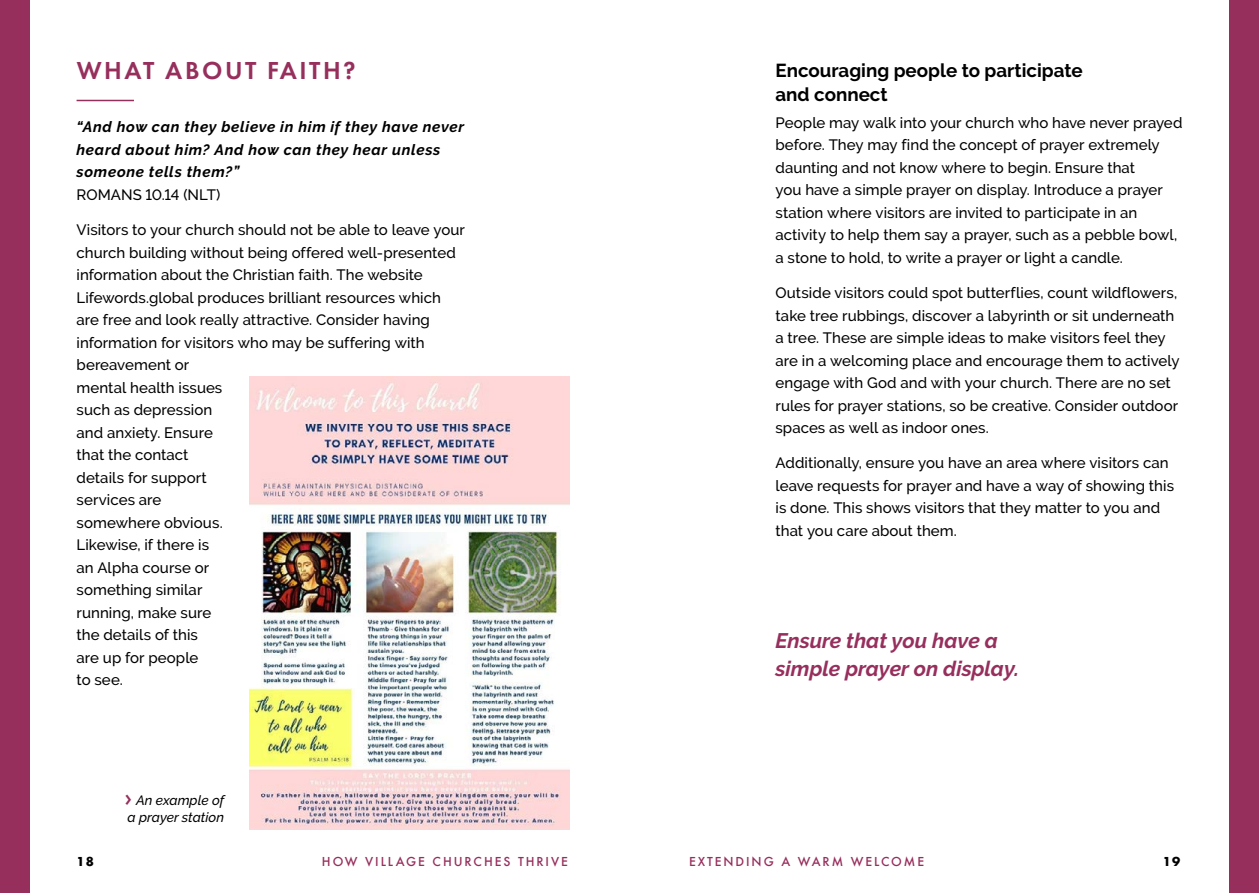
<style>
.page{position:relative;width:1259px;height:893px;background:#fff}
.page>*{position:absolute;margin:0;border:0;box-sizing:border-box;transform-origin:0 0}
.t1{font:600 25.5px "Futura PT";letter-spacing:.1em;color:#972f5d}
.t2{font:italic 700 21px/28.5px "Raleway";color:#972f5d}
.t3{font:700 18.75px/24px "Raleway";color:#000}
.t4{font:500 15px/22.5px "Raleway";letter-spacing:.005em;color:#000}
.t5{font:italic 700 15px/22.5px "Raleway";letter-spacing:.045em;color:#000}
.t6{font:italic 500 13.5px/16.5px "Raleway";color:#000}
.t7{font:500 12px "Futura";letter-spacing:.16em;color:#972f5d}
.t8{font:700 12px "Futura";color:#000}
.s1{font-family:"Futura PT";font-weight:600;font-style:normal;font-size:24px;color:#972f5d}
</style>
<div class="page">
<hr style="left:77px;top:100px;width:57px;height:1px;background:#972f5d">
<img style="left:249px;top:377px;width:321px;height:453px">
<div style="left:0;top:0;width:30px;height:893px;background:#972f5d"></div>
<div style="left:1229px;top:0;width:30px;height:893px;background:#972f5d"></div>
<h1 class="t1" style="left:77px;top:55px;width:280px">WHAT ABOUT FAITH?</h1>
<p class="t5" style="left:77px;top:116px;width:389px">“And how can they believe in him if they have never heard about him? And how can they hear unless someone tells them?”</p>
<p class="t4" style="left:77px;top:183px;width:145px">ROMANS 10.14 (NLT)</p>
<p class="t4" style="left:77px;top:218px;width:390px">Visitors to your church should not be able to leave your church building without being offered well-presented information about the Christian faith. The website<br>Lifewords.global produces brilliant resources which are free and look really attractive. Consider having information for visitors who may be suffering with bereavement or<br>mental health issues<br>such as depression<br>and anxiety. Ensure<br>that the contact<br>details for support<br>services are<br>somewhere obvious.<br>Likewise, if there is<br>an Alpha course or<br>something similar<br>running, make sure<br>the details of this<br>are up for people<br>to see.</p>
<p class="t6" style="left:125px;top:792px;width:101px"><span class="s1">›</span> An example of a prayer station</p>
<p class="t3" style="left:775px;top:59px;width:309px">Encouraging people to participate and connect</p>
<p class="t4" style="left:775px;top:111px;width:408px">People may walk into your church who have never prayed before. They may find the concept of prayer extremely daunting and not know where to begin. Ensure that<br>you have a simple prayer on display. Introduce a prayer station where visitors are invited to participate in an activity to help them say a prayer, such as a pebble bowl, a stone to hold, to write a prayer or light a candle.</p>
<p class="t4" style="left:775px;top:282px;width:405px">Outside visitors could spot butterflies, count wildflowers, take tree rubbings, discover a labyrinth or sit underneath a tree. These are simple ideas to make visitors feel they are in a welcoming place and encourage them to actively engage with God and with your church. There are no set rules for prayer stations, so be creative. Consider outdoor spaces as well as indoor ones.</p>
<p class="t4" style="left:775px;top:452px;width:400px">Additionally, ensure you have an area where visitors can leave requests for prayer and have a way of showing this is done. This shows visitors that they matter to you and that you care about them.</p>
<h2 class="t2" style="left:775px;top:626px;width:245px">Ensure that you have a simple prayer on display.</h2>
<p class="t8" style="left:77px;top:853px;width:19px">18</p>
<p class="t7" style="left:322px;top:853px;width:247px">HOW VILLAGE CHURCHES THRIVE</p>
<p class="t7" style="left:689px;top:853px;width:237px">EXTENDING A WARM WELCOME</p>
<p class="t8" style="left:1162px;top:853px;width:19px">19</p>
</div>
